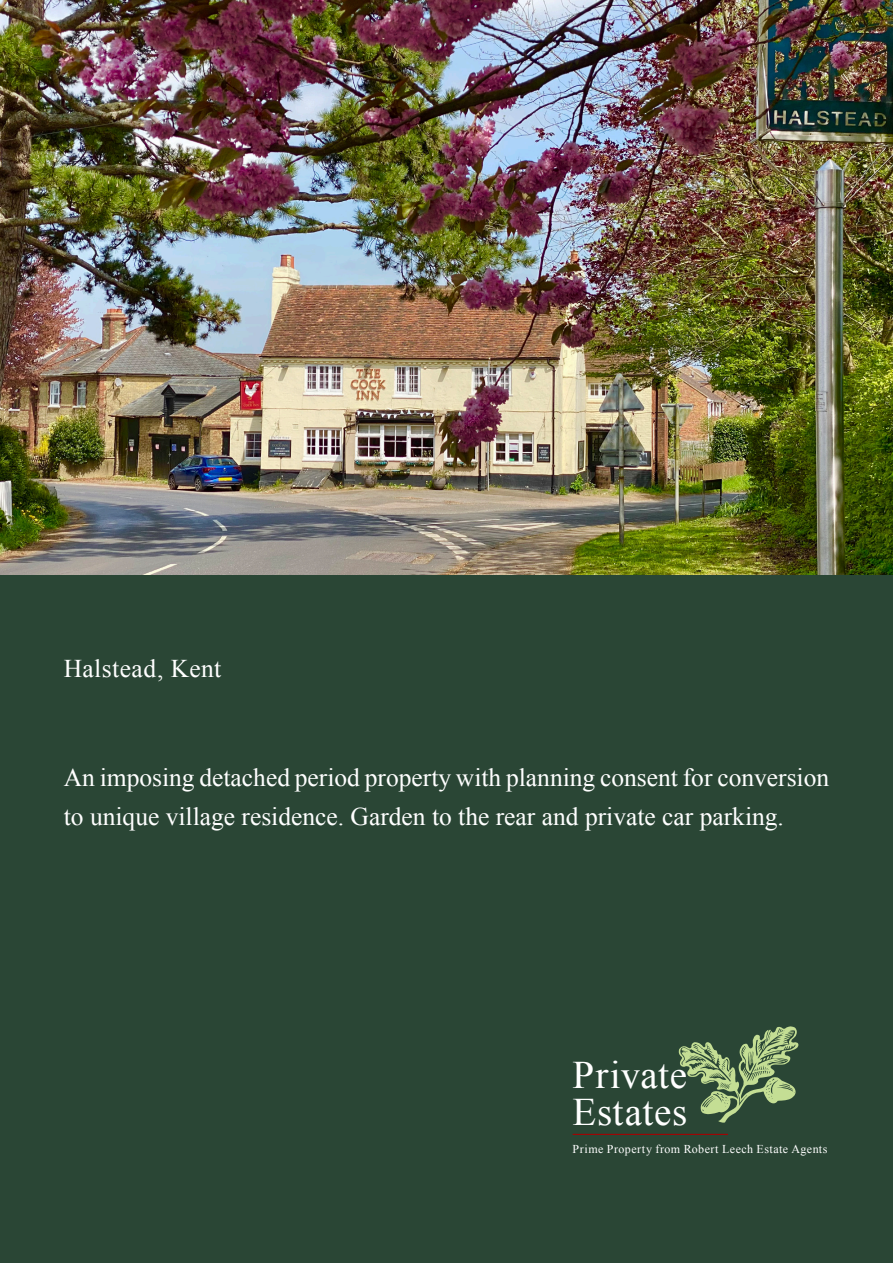
<style>
.page{position:relative;width:893px;height:1263px;background:#fff}
.page>*{position:absolute;margin:0;border:0;box-sizing:border-box;transform-origin:0 0}
.t1{font:39px "Times New Roman";letter-spacing:.015em;color:#fff}
.t2{font:25.5px/39px "Times New Roman";color:#fff}
.t3{font:12px "Times New Roman";letter-spacing:.04em;color:#fff}
</style>
<div class="page">
<div style="left:0;top:551px;width:893px;height:712px;background:#2a4635"></div>
<img style="left:0;top:0;width:893px;height:575px">
<svg style="left:679px;top:1026px;width:119px;height:97px"></svg>
<hr style="left:573px;top:1134px;width:155px;height:1px;background:#a80000">
<p class="t2" style="left:64px;top:649px;width:159px">Halstead, Kent</p>
<p class="t2" style="left:64px;top:757px;width:767px">An imposing detached period property with planning consent for conversion to unique village residence. Garden to the rear and private car parking.</p>
<p class="t1" style="left:573px;top:1049px;width:116px">Private</p>
<p class="t1" style="left:573px;top:1085px;width:116px">Estates</p>
<p class="t3" style="left:573px;top:1140px;width:256px">Prime Property from Robert Leech Estate Agents</p>
</div>
